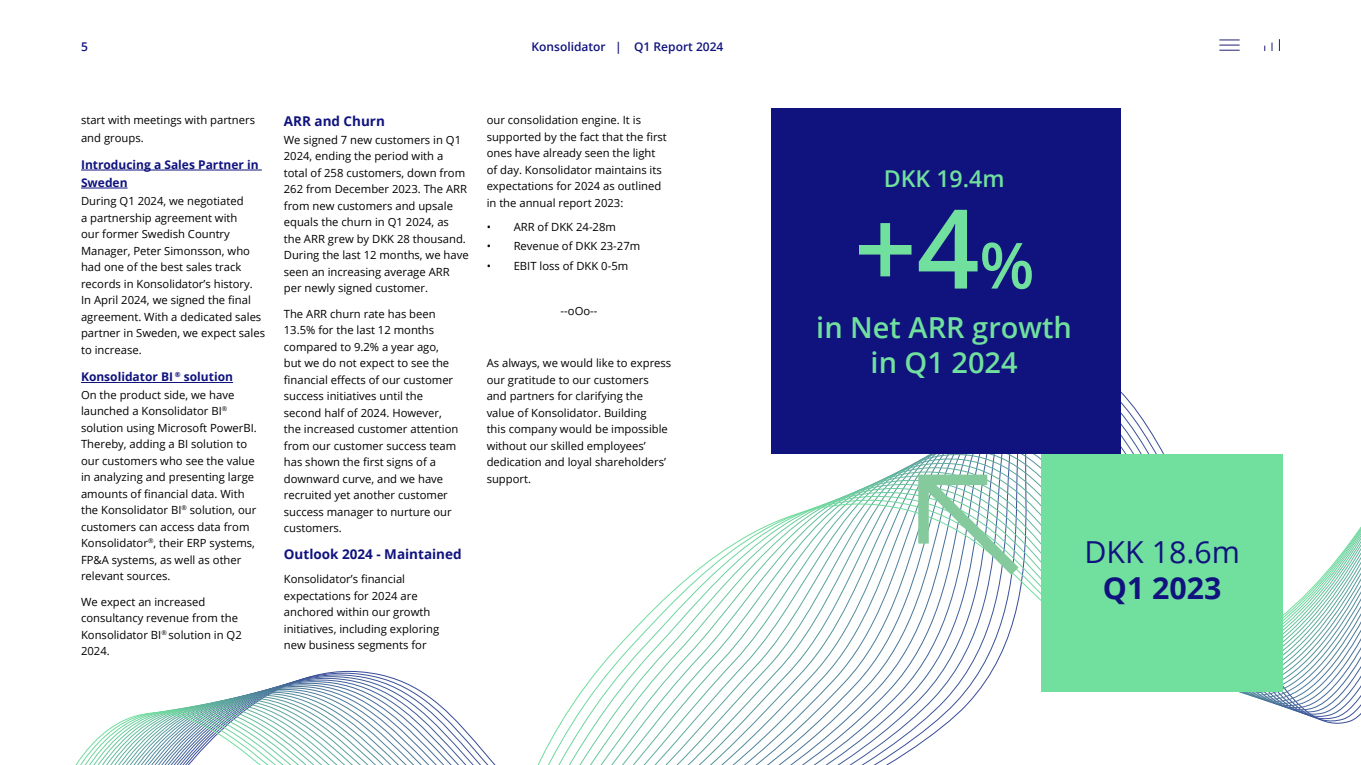
<style>
.page{position:relative;width:1361px;height:765px;background:#fff}
.page>*{position:absolute;margin:0;border:0;box-sizing:border-box;transform-origin:0 0}
.t1{font:600 110.1px "Open Sans";color:#71df9d}
.t2{font:30.3px "Open Sans";color:#10137e}
.t3{font:700 30.3px "Open Sans";color:#10137e}
.t4{font:600 28.95px/34.8px "Open Sans";color:#71df9d;text-align:center}
.t5{font:600 23.1px "Open Sans";color:#71df9d}
.t6{font:700 13.5px "Open Sans";color:#10137e}
.t7{font:700 12px/18px "Open Sans";color:#10137e}
.t8{font:600 12px "Open Sans";color:#10137e}
.t9{font:11.25px/16.5px "Open Sans";color:#000}
.s1{font-size:63.75px}
</style>
<div class="page">
<svg style="left:1219px;top:39px;width:20px;height:12px"></svg>
<svg style="left:1278px;top:39px;width:1px;height:12px"></svg>
<svg style="left:75px;top:477px;width:1285px;height:288px"></svg>
<div style="left:1041px;top:454px;width:242px;height:238px;background:#71df9d"></div>
<div style="left:771px;top:108px;width:349px;height:345px;background:#10137e"></div>
<svg style="left:910px;top:467px;width:119px;height:119px"></svg>
<hr style="left:81px;top:170px;width:181px;height:1px;background:#10137e">
<hr style="left:81px;top:188px;width:47px;height:1px;background:#10137e">
<hr style="left:81px;top:382px;width:152px;height:1px;background:#10137e">
<p class="t8" style="left:81px;top:38px;width:8px">5</p>
<p class="t8" style="left:531px;top:38px;width:193px">Konsolidator | Q1 Report 2024</p>
<p class="t9" style="left:81px;top:111px;width:176px;line-height:18px">start with meetings with partners and groups.</p>
<p class="t7" style="left:81px;top:155px;width:179px">Introducing a Sales Partner in<br>Sweden</p>
<p class="t9" style="left:81px;top:192px;width:185px">During Q1 2024, we negotiated<br>a partnership agreement with<br>our former Swedish Country<br>Manager, Peter Simonsson, who had one of the best sales track records in Konsolidator’s history.<br>In April 2024, we signed the final agreement. With a dedicated sales partner in Sweden, we expect sales to increase.</p>
<p class="t7" style="left:81px;top:367px;width:153px">Konsolidator BI <sup>®</sup> solution</p>
<p class="t9" style="left:81px;top:386px;width:177px">On the product side, we have launched a Konsolidator BI<sup>® </sup>solution using Microsoft PowerBI.<br>Thereby, adding a BI solution to our customers who see the value in analyzing and presenting large amounts of financial data. With the Konsolidator BI<sup>®</sup> solution, our customers can access data from<br>Konsolidator<sup>®</sup>, their ERP systems,<br>FP&amp;A systems, as well as other relevant sources.</p>
<p class="t9" style="left:81px;top:593px;width:162px">We expect an increased consultancy revenue from the<br>Konsolidator BI<sup>®</sup> solution in Q2<br>2024.</p>
<p class="t6" style="left:284px;top:111px;width:103px">ARR and Churn</p>
<p class="t9" style="left:284px;top:131px;width:186px">We signed 7 new customers in Q1<br>2024, ending the period with a total of 258 customers, down from<br>262 from December 2023. The ARR from new customers and upsale equals the churn in Q1 2024, as the ARR grew by DKK 28 thousand.<br>During the last 12 months, we have seen an increasing average ARR per newly signed customer.</p>
<p class="t9" style="left:284px;top:305px;width:176px">The ARR churn rate has been<br>13.5% for the last 12 months compared to 9.2% a year ago, but we do not expect to see the financial effects of our customer success initiatives until the second half of 2024. However, the increased customer attention from our customer success team has shown the first signs of a downward curve, and we have recruited yet another customer success manager to nurture our customers.</p>
<p class="t6" style="left:284px;top:545px;width:179px">Outlook 2024 - Maintained</p>
<p class="t9" style="left:284px;top:571px;width:157px">Konsolidator’s financial expectations for 2024 are anchored within our growth initiatives, including exploring new business segments for</p>
<p class="t9" style="left:486px;top:112px;width:182px">our consolidation engine. It is supported by the fact that the first ones have already seen the light of day. Konsolidator maintains its expectations for 2024 as outlined in the annual report 2023:</p>
<p class="t9" style="left:486px;top:218px;width:131px">• ARR of DKK 24-28m</p>
<p class="t9" style="left:486px;top:238px;width:155px">• Revenue of DKK 23-27m</p>
<p class="t9" style="left:486px;top:257px;width:143px">• EBIT loss of DKK 0-5m</p>
<p class="t9" style="left:560px;top:302px;width:38px">--oOo--</p>
<p class="t9" style="left:486px;top:355px;width:186px">As always, we would like to express our gratitude to our customers and partners for clarifying the value of Konsolidator. Building<br>this company would be impossible without our skilled employees’ dedication and loyal shareholders’ support.</p>
<h3 class="t5" style="left:883px;top:163px;width:122px">DKK 19.4m</h3>
<h1 class="t1" style="left:854px;top:173px;width:182px">+4<span class="s1">%</span></h1>
<h3 class="t4" style="left:816px;top:309px;width:257px">in Net ARR growth in Q1 2024</h3>
<h2 class="t2" style="left:1084px;top:531px;width:157px">DKK 18.6m</h2>
<h2 class="t3" style="left:1103px;top:567px;width:120px">Q1 2023</h2>
</div>
